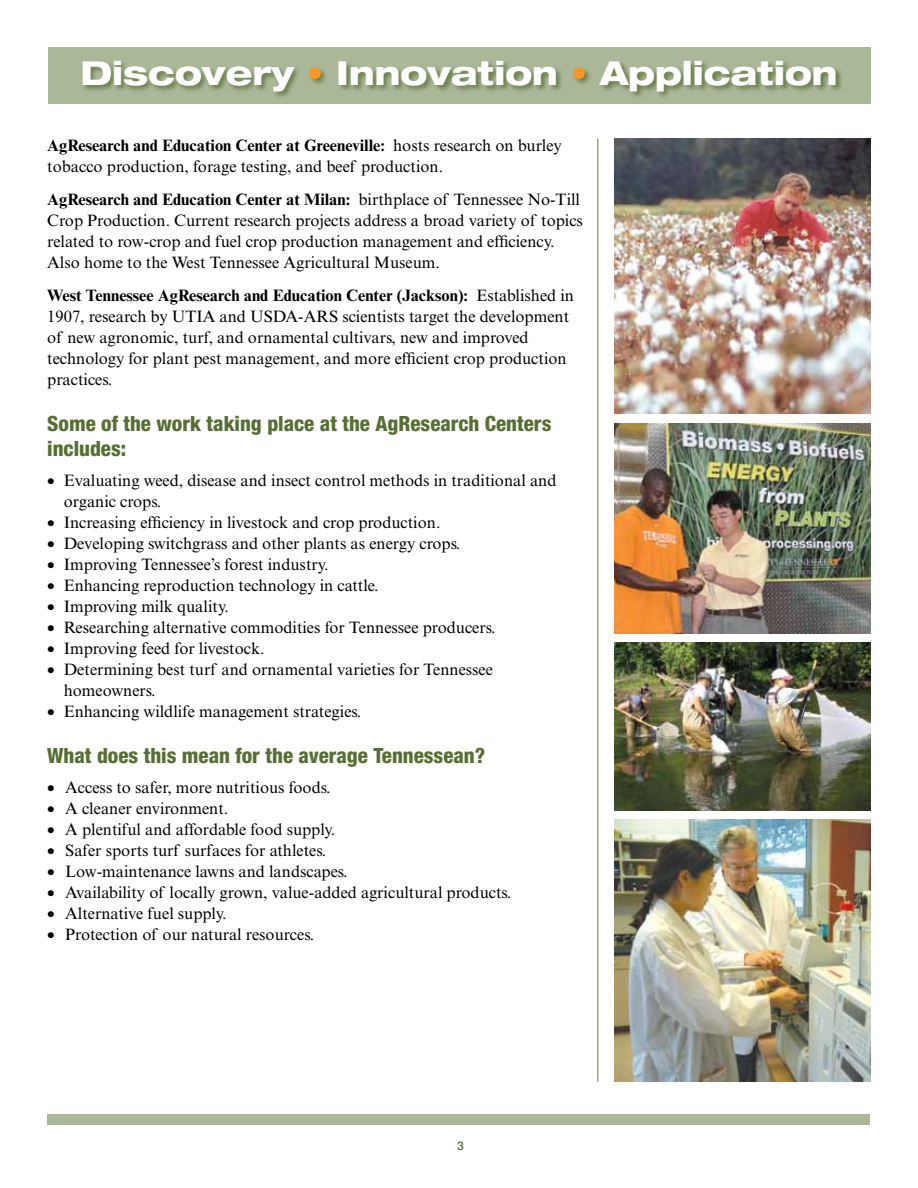
<style>
.page{position:relative;width:918px;height:1188px;background:#fff}
.page>*{position:absolute;margin:0;border:0;box-sizing:border-box;transform-origin:0 0}
.t1{font:800 expanded 33px "Helvetica Neue LT Std";color:#fff}
.t2{font:800 condensed 21px/25.2px "Helvetica Neue LT Std";color:#576f33}
.t3{font:16.5px/21px "Times New Roman MT Std";color:#000}
.t4{font:500 12px "Helvetica Neue LT Std";color:#576f33}
.s1{color:#f89728}
.s2{font-weight:700}
</style>
<div class="page">
<img style="left:614px;top:642px;width:257px;height:168px">
<div style="left:48px;top:47px;width:823px;height:56px;background:#abb799"></div>
<div style="left:81px;top:60px;width:762px;height:39px;background:#576f33;opacity:.75"></div>
<img style="left:614px;top:139px;width:257px;height:275px">
<img style="left:614px;top:820px;width:257px;height:261px">
<div style="left:47px;top:1114px;width:823px;height:10px;background:#abb799"></div>
<hr style="left:597px;top:139px;width:1px;height:943px;background:#9aa985">
<img style="left:614px;top:423px;width:257px;height:211px">
<h1 class="t1" style="left:80px;top:52px;width:759px">Discovery <span class="s1">•</span> Innovation <span class="s1">•</span> Application</h1>
<p class="t3" style="left:47px;top:134px;width:516px"><span class="s2">AgResearch and Education Center at Greeneville:</span> hosts research on burley tobacco production, forage testing, and beef production.</p>
<p class="t3" style="left:47px;top:188px;width:537px"><span class="s2">AgResearch and Education Center at Milan:</span> birthplace of Tennessee No-Till Crop Production. Current research projects address a broad variety of topics related to row-crop and fuel crop production management and efficiency.<br>Also home to the West Tennessee Agricultural Museum.</p>
<p class="t3" style="left:47px;top:284px;width:528px"><span class="s2">West Tennessee AgResearch and Education Center (Jackson):</span> Established in 1907, research by UTIA and USDA-ARS scientists target the development of new agronomic, turf, and ornamental cultivars, new and improved technology for plant pest management, and more efficient crop production practices.</p>
<p class="t2" style="left:47px;top:410px;width:506px">Some of the work taking place at the AgResearch Centers includes:</p>
<p class="t3" style="left:64px;top:470px;width:494px;text-indent:-16px">• Evaluating weed, disease and insect control methods in traditional and organic crops.</p>
<p class="t3" style="left:47px;top:512px;width:395px">• Increasing efficiency in livestock and crop production.</p>
<p class="t3" style="left:47px;top:533px;width:415px">• Developing switchgrass and other plants as energy crops.</p>
<p class="t3" style="left:47px;top:554px;width:283px">• Improving Tennessee’s forest industry.</p>
<p class="t3" style="left:47px;top:575px;width:333px">• Enhancing reproduction technology in cattle.</p>
<p class="t3" style="left:47px;top:596px;width:183px">• Improving milk quality.</p>
<p class="t3" style="left:47px;top:617px;width:450px">• Researching alternative commodities for Tennessee producers.</p>
<p class="t3" style="left:47px;top:638px;width:219px">• Improving feed for livestock.</p>
<p class="t3" style="left:64px;top:659px;width:431px;text-indent:-16px">• Determining best turf and ornamental varieties for Tennessee homeowners.</p>
<p class="t3" style="left:47px;top:701px;width:316px">• Enhancing wildlife management strategies.</p>
<p class="t2" style="left:47px;top:743px;width:440px">What does this mean for the average Tennessean?</p>
<p class="t3" style="left:47px;top:777px;width:285px">• Access to safer, more nutritious foods.</p>
<p class="t3" style="left:47px;top:798px;width:183px">• A cleaner environment.</p>
<p class="t3" style="left:47px;top:819px;width:290px">• A plentiful and affordable food supply.</p>
<p class="t3" style="left:47px;top:840px;width:281px">• Safer sports turf surfaces for athletes.</p>
<p class="t3" style="left:47px;top:861px;width:302px">• Low-maintenance lawns and landscapes.</p>
<p class="t3" style="left:47px;top:882px;width:466px">• Availability of locally grown, value-added agricultural products.</p>
<p class="t3" style="left:47px;top:903px;width:181px">• Alternative fuel supply.</p>
<p class="t3" style="left:47px;top:924px;width:268px">• Protection of our natural resources.</p>
<p class="t4" style="left:457px;top:1138px;width:8px">3</p>
</div>
